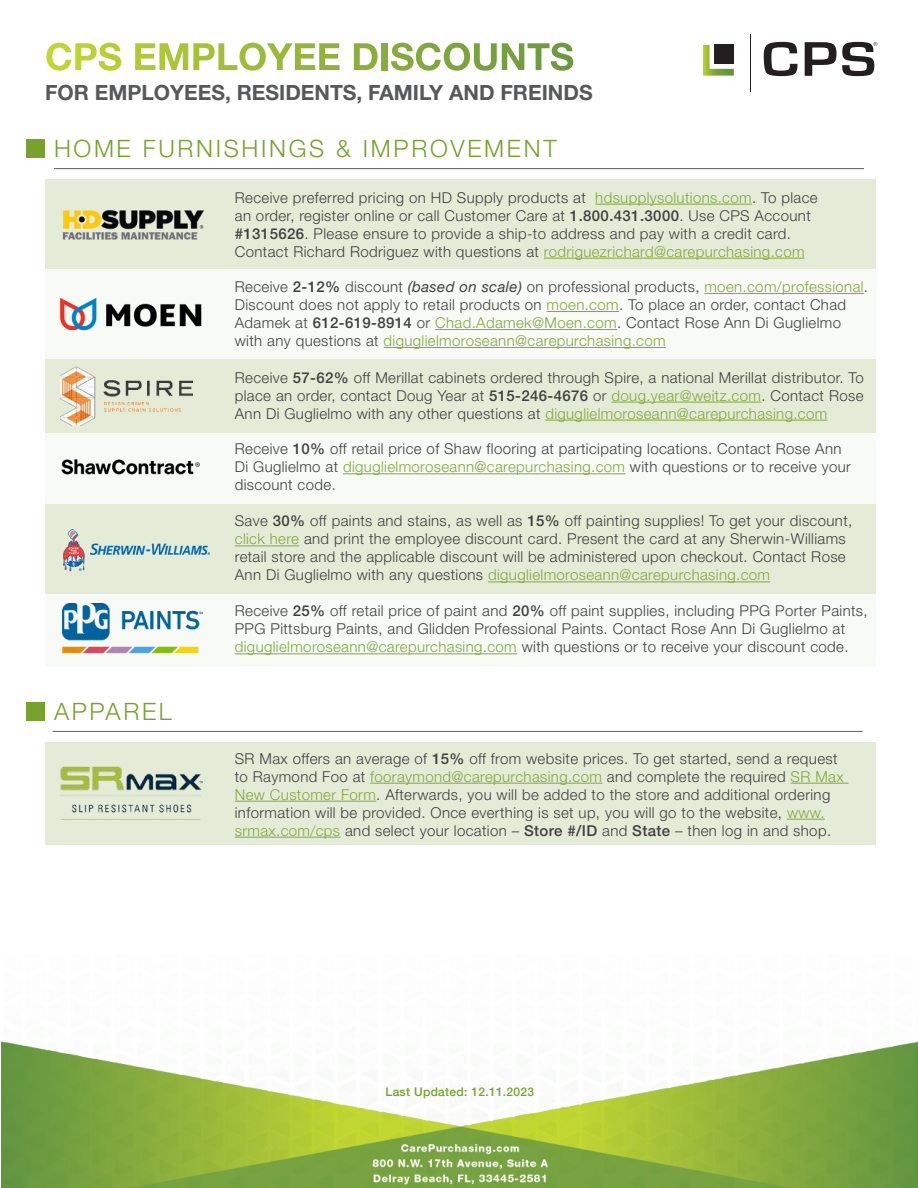
<style>
.page{position:relative;width:918px;height:1188px;background:#fff}
.page>*{position:absolute;margin:0;border:0;box-sizing:border-box;transform-origin:0 0}
.t1{font:300 24px "Helvetica Neue LT Std";letter-spacing:.11em;color:#78a12e}
.t2{font:700 21px "Helvetica Neue LT Std";color:#57585a}
.t3{font:300 15px/18px "Helvetica Neue LT Std";letter-spacing:.025em;color:#404041}
.t4{font:500 12px "Helvetica Neue LT Std";letter-spacing:.025em;color:#78a12e}
.s1{color:#83a83e}
.s2{font-weight:500}
.s3{font-weight:400;font-style:italic}
</style>
<div class="page">
<hr style="left:53px;top:731px;width:810px;height:1px;background:#5e5f61">
<div style="left:45px;top:179px;width:831px;height:90px;background:#e4ecd8"></div>
<img style="left:703px;top:45px;width:31px;height:31px">
<hr style="left:750px;top:35px;width:1px;height:57px;background:#231f20">
<svg style="left:764px;top:42px;width:33px;height:34px"></svg>
<svg style="left:805px;top:42px;width:31px;height:34px"></svg>
<svg style="left:842px;top:42px;width:35px;height:34px"></svg>
<img style="left:46px;top:43px;width:25px;height:28px">
<img style="left:75px;top:43px;width:22px;height:27px">
<img style="left:99px;top:43px;width:22px;height:28px">
<img style="left:135px;top:43px;width:20px;height:27px">
<img style="left:159px;top:43px;width:29px;height:27px">
<img style="left:193px;top:43px;width:22px;height:27px">
<img style="left:218px;top:43px;width:19px;height:27px">
<img style="left:239px;top:43px;width:54px;height:28px">
<img style="left:295px;top:43px;width:20px;height:27px">
<img style="left:319px;top:43px;width:21px;height:27px">
<img style="left:354px;top:43px;width:24px;height:27px">
<img style="left:382px;top:43px;width:5px;height:27px">
<img style="left:391px;top:43px;width:23px;height:28px">
<img style="left:416px;top:43px;width:25px;height:28px">
<img style="left:444px;top:43px;width:26px;height:28px">
<img style="left:474px;top:60px;width:23px;height:11px">
<img style="left:502px;top:43px;width:22px;height:27px">
<img style="left:528px;top:43px;width:21px;height:27px">
<img style="left:551px;top:43px;width:22px;height:28px">
<hr style="left:54px;top:168px;width:810px;height:1px;background:#5e5f61">
<div style="left:27px;top:140px;width:18px;height:18px;background:#78a12e"></div>
<div style="left:27px;top:702px;width:18px;height:19px;background:#78a12e"></div>
<hr style="left:595px;top:204px;width:157px;height:1px;background:#83a83e">
<hr style="left:544px;top:258px;width:261px;height:1px;background:#83a83e">
<div style="left:45px;top:269px;width:831px;height:90px;background:#f8faf5"></div>
<hr style="left:704px;top:293px;width:160px;height:1px;background:#83a83e">
<hr style="left:547px;top:311px;width:72px;height:1px;background:#83a83e">
<hr style="left:435px;top:329px;width:182px;height:1px;background:#83a83e">
<hr style="left:384px;top:347px;width:282px;height:1px;background:#83a83e">
<div style="left:45px;top:742px;width:831px;height:103px;background:#e4ecd8"></div>
<hr style="left:370px;top:783px;width:232px;height:1px;background:#83a83e">
<hr style="left:791px;top:783px;width:58px;height:1px;background:#83a83e">
<hr style="left:235px;top:801px;width:141px;height:1px;background:#83a83e">
<hr style="left:787px;top:819px;width:38px;height:1px;background:#83a83e">
<hr style="left:235px;top:837px;width:106px;height:1px;background:#83a83e">
<img style="left:2px;top:1041px;width:916px;height:147px">
<img style="left:62px;top:210px;width:141px;height:30px">
<img style="left:60px;top:298px;width:142px;height:33px">
<div style="left:45px;top:359px;width:831px;height:74px;background:#e4ecd8"></div>
<div style="left:45px;top:433px;width:831px;height:71px;background:#f8faf5"></div>
<div style="left:45px;top:504px;width:831px;height:90px;background:#e4ecd8"></div>
<div style="left:45px;top:594px;width:831px;height:73px;background:#f8faf5"></div>
<img style="left:60px;top:366px;width:132px;height:59px">
<img style="left:61px;top:459px;width:139px;height:16px">
<img style="left:64px;top:529px;width:146px;height:42px">
<img style="left:62px;top:603px;width:140px;height:50px">
<img style="left:60px;top:767px;width:142px;height:53px">
<hr style="left:612px;top:402px;width:149px;height:1px;background:#83a83e">
<hr style="left:545px;top:420px;width:282px;height:1px;background:#83a83e">
<hr style="left:343px;top:473px;width:282px;height:1px;background:#83a83e">
<hr style="left:235px;top:546px;width:64px;height:1px;background:#83a83e">
<hr style="left:488px;top:582px;width:282px;height:1px;background:#83a83e">
<hr style="left:235px;top:653px;width:282px;height:1px;background:#83a83e">
<h2 class="t2" style="left:45px;top:85px;width:549px">FOR EMPLOYEES, RESIDENTS, FAMILY AND FREINDS</h2>
<h1 class="t1" style="left:54px;top:139px;width:504px">HOME FURNISHINGS &amp; IMPROVEMENT</h1>
<p class="t3" style="left:235px;top:190px;width:584px">Receive preferred pricing on HD Supply products at <span class="s1">hdsupplysolutions.com</span>. To place an order, register online or call Customer Care at <span class="s2">1.800.431.3000</span>. Use CPS Account <span class="s2">#1315626</span>. Please ensure to provide a ship-to address and pay with a credit card.<br>Contact Richard Rodriguez with questions at <span class="s1">rodriguezrichard@carepurchasing.com</span></p>
<p class="t3" style="left:235px;top:279px;width:635px">Receive <span class="s2">2-12%</span> discount <span class="s3">(based on scale)</span> on professional products, <span class="s1">moen.com/professional</span>.<br>Discount does not apply to retail products on <span class="s1">moen.com</span>. To place an order, contact Chad Adamek at <span class="s2">612-619-8914</span> or <span class="s1">Chad.Adamek@Moen.com</span>. Contact Rose Ann Di Guglielmo with any questions at <span class="s1">diguglielmoroseann@carepurchasing.com</span></p>
<h1 class="t1" style="left:54px;top:702px;width:119px">APPAREL</h1>
<p class="t3" style="left:235px;top:370px;width:631px;text-align:justify">Receive <span class="s2">57-62%</span> off Merillat cabinets ordered through Spire, a national Merillat distributor. To place an order, contact Doug Year at <span class="s2">515-246-4676</span> or <span class="s1">doug.year@weitz.com</span>. Contact Rose Ann Di Guglielmo with any other questions at <span class="s1">diguglielmoroseann@carepurchasing.com</span></p>
<p class="t3" style="left:235px;top:441px;width:618px">Receive <span class="s2">10%</span> off retail price of Shaw flooring at participating locations. Contact Rose Ann<br>Di Guglielmo at <span class="s1">diguglielmoroseann@carepurchasing.com</span> with questions or to receive your discount code.</p>
<p class="t3" style="left:235px;top:513px;width:619px">Save <span class="s2">30%</span> off paints and stains, as well as <span class="s2">15%</span> off painting supplies! To get your discount, <span class="s1">click here</span> and print the employee discount card. Present the card at any Sherwin-Williams retail store and the applicable discount will be administered upon checkout. Contact Rose Ann Di Guglielmo with any questions <span class="s1">diguglielmoroseann@carepurchasing.com</span></p>
<p class="t3" style="left:235px;top:603px;width:634px">Receive <span class="s2">25%</span> off retail price of paint and <span class="s2">20%</span> off paint supplies, including PPG Porter Paints,<br>PPG Pittsburg Paints, and Glidden Professional Paints. Contact Rose Ann Di Guglielmo at <span class="s1">diguglielmoroseann@carepurchasing.com</span> with questions or to receive your discount code.</p>
<p class="t3" style="left:235px;top:751px;width:610px">SR Max offers an average of <span class="s2">15%</span> off from website prices. To get started, send a request to Raymond Foo at <span class="s1">fooraymond@carepurchasing.com</span> and complete the required <span class="s1">SR Max New Customer Form</span>. Afterwards, you will be added to the store and additional ordering information will be provided. Once everthing is set up, you will go to the website, <span class="s1">www. srmax.com/cps</span> and select your location – <span class="s2">Store #/ID</span> and <span class="s2">State</span> – then log in and shop.</p>
<p class="t4" style="left:385px;top:1087px;width:150px">Last Updated: 12.11.2023</p>
</div>
